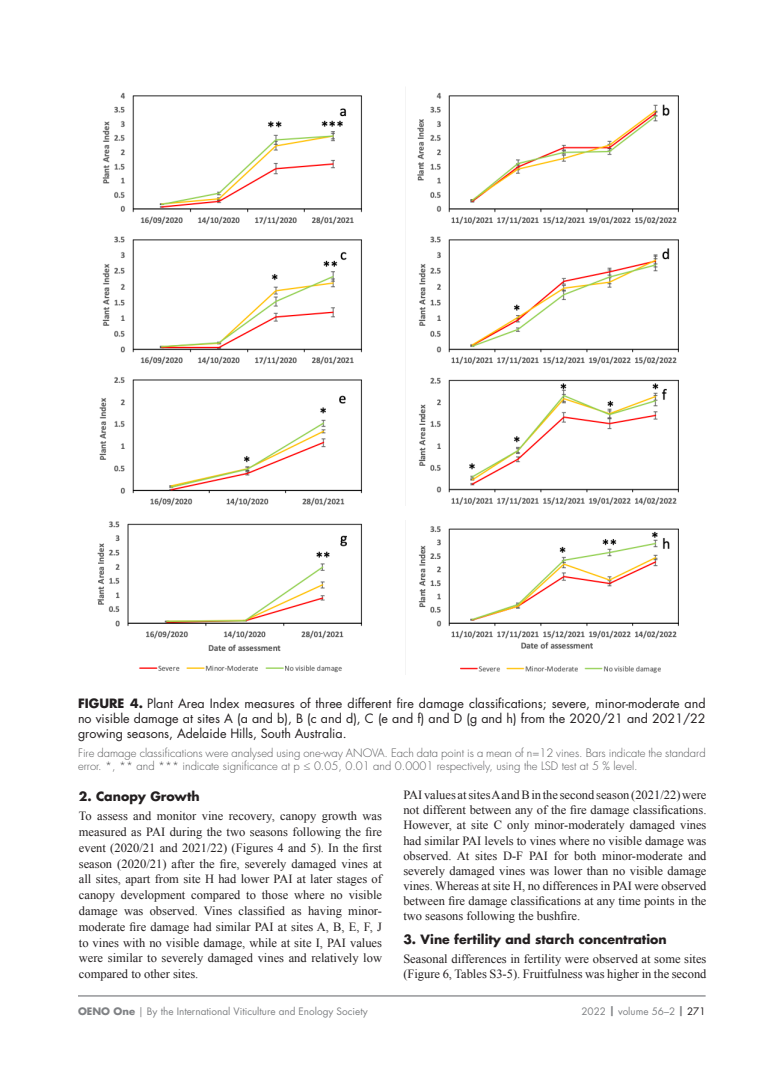
<style>
.page{position:relative;width:773px;height:1081px;background:#fff}
.page>*{position:absolute;margin:0;border:0;box-sizing:border-box;transform-origin:0 0}
.CORPS_texte_courant{font:12.5px/15.8px "Times New Roman";color:#231f20;text-align:justify}
.CORPS_FIGURE-Titre5{font:12.5px/15px "Futura Std";color:#231f20;text-align:justify}
.CORPS_TITRE_2-paragr{font:700 12.5px "Futura Std";color:#231f20}
.CORPS_FIGURE_Titre7{font:300 11.25px/12.5px "Futura Std";color:#57585a}
.t1{font:10px "Futura Std";color:#808285}
.s1{font-weight:700}
.s2{color:#231f20}
</style>
<div class="page">
<hr style="left:78px;top:995px;width:627px;height:1px;background:#808285">
<img style="left:97px;top:87px;width:582px;height:588px">
<div style="left:366px;top:76px;width:26px;height:608px;background:#fff"></div>
<div style="left:83px;top:507px;width:607px;height:13px;background:#fff"></div>
<p class="CORPS_FIGURE-Titre5" style="left:78px;top:696px;width:629px"><span class="s1">FIGURE 4.</span> Plant Area Index measures of three different fire damage classifications; severe, minor-moderate and no visible damage at sites A (a and b), B (c and d), C (e and f) and D (g and h) from the 2020/21 and 2021/22 growing seasons, Adelaide Hills, South Australia.</p>
<p class="CORPS_FIGURE_Titre7" style="left:78px;top:747px;width:629px">Fire damage classifications were analysed using one-way ANOVA. Each data point is a mean of n=12 vines. Bars indicate the standard error. *, ** and *** indicate significance at p ≤ 0.05, 0.01 and 0.0001 respectively, using the LSD test at 5 % level.</p>
<p class="CORPS_TITRE_2-paragr" style="left:79px;top:788px;width:122px">2. Canopy Growth</p>
<p class="CORPS_texte_courant" style="left:79px;top:808px;width:304px">To assess and monitor vine recovery, canopy growth was measured as PAI during the two seasons following the fire event (2020/21 and 2021/22) (Figures 4 and 5). In the first season (2020/21) after the fire, severely damaged vines at all sites, apart from site H had lower PAI at later stages of canopy development compared to those where no visible damage was observed. Vines classified as having minor&shy;moderate fire damage had similar PAI at sites A, B, E, F, J to vines with no visible damage, while at site I, PAI values were similar to severely damaged vines and relatively low compared to other sites.</p>
<p class="CORPS_texte_courant" style="left:403px;top:787px;width:304px;line-height:15.1px">PAI values at sites A and B in the second season (2021/22) were not different between any of the fire damage classifications.<br>However, at site C only minor-moderately damaged vines had similar PAI levels to vines where no visible damage was observed. At sites D-F PAI for both minor-moderate and severely damaged vines was lower than no visible damage vines. Whereas at site H, no differences in PAI were observed between fire damage classifications at any time points in the two seasons following the bushfire.</p>
<p class="CORPS_TITRE_2-paragr" style="left:403px;top:931px;width:265px">3. Vine fertility and starch concentration</p>
<p class="CORPS_texte_courant" style="left:403px;top:951px;width:304px;line-height:15.1px">Seasonal differences in fertility were observed at some sites (Figure 6, Tables S3-5). Fruitfulness was higher in the second</p>
<p class="t1" style="left:78px;top:1004px;width:291px"><span class="s1">OENO One</span> | By the International Viticulture and Enology Society</p>
<p class="t1" style="left:581px;top:1004px;width:126px">2022 <span class="s1">|</span> volume 56–2 <span class="s1">|</span> <span class="s2">271</span></p>
</div>
